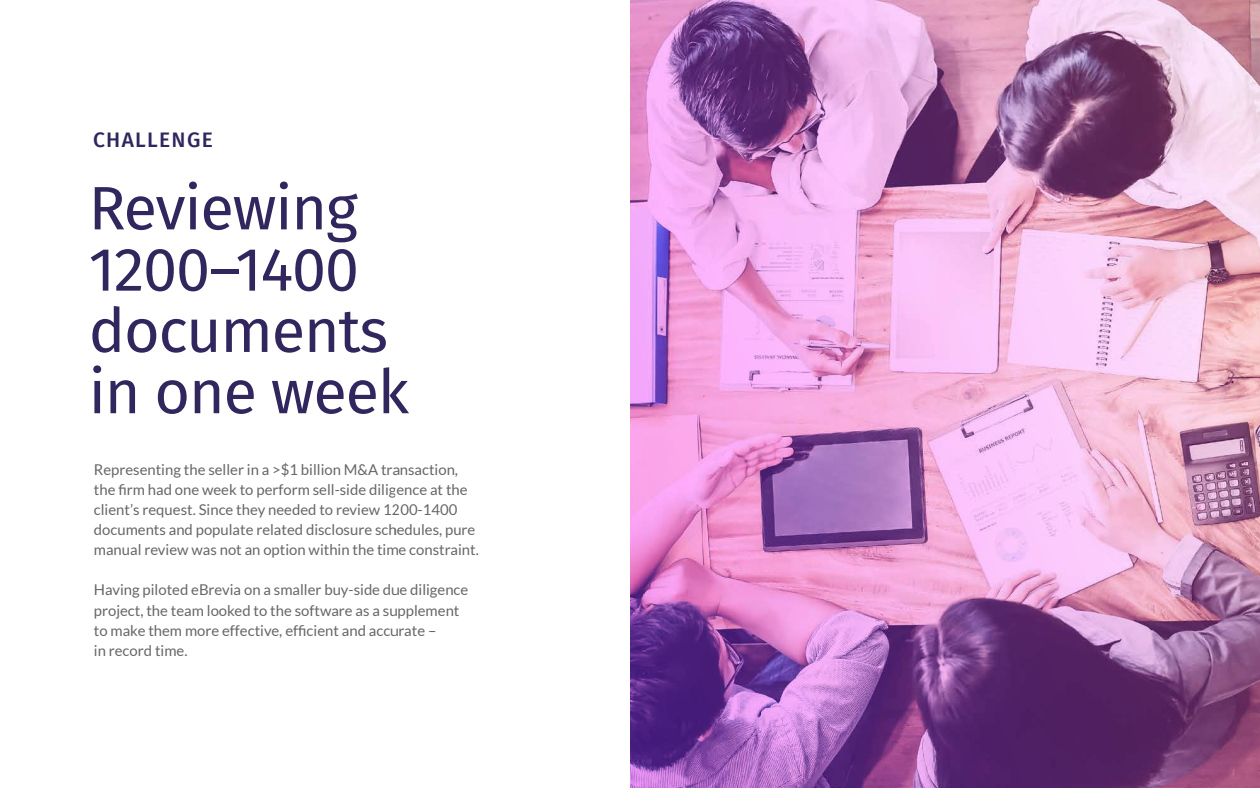
<style>
.page{position:relative;width:1260px;height:788px;background:#fff}
.page>*{position:absolute;margin:0;border:0;box-sizing:border-box;transform-origin:0 0}
.t1{font:61.25px/61.2px "Fira Sans";letter-spacing:-.02em;color:#31265d}
.t2{font:500 21px "Fira Sans";letter-spacing:.065em;color:#31265d}
.t3{font:14.88px/20.1px "Lato";color:#666}
</style>
<div class="page">
<img style="left:630px;top:0;width:630px;height:787px">
<h2 class="t2" style="left:93px;top:123px;width:121px">CHALLENGE</h2>
<h1 class="t1" style="left:89px;top:176px;width:322px">Reviewing<br>1200–1400 documents in one week</h1>
<p class="t3" style="left:94px;top:459px;width:386px">Representing the seller in a &gt;$1 billion M&amp;A transaction, the firm had one week to perform sell-side diligence at the client’s request. Since they needed to review 1200-1400 documents and populate related disclosure schedules, pure manual review was not an option within the time constraint.</p>
<p class="t3" style="left:94px;top:579px;width:376px">Having piloted eBrevia on a smaller buy-side due diligence project, the team looked to the software as a supplement to make them more effective, efficient and accurate –<br>in record time.</p>
</div>
